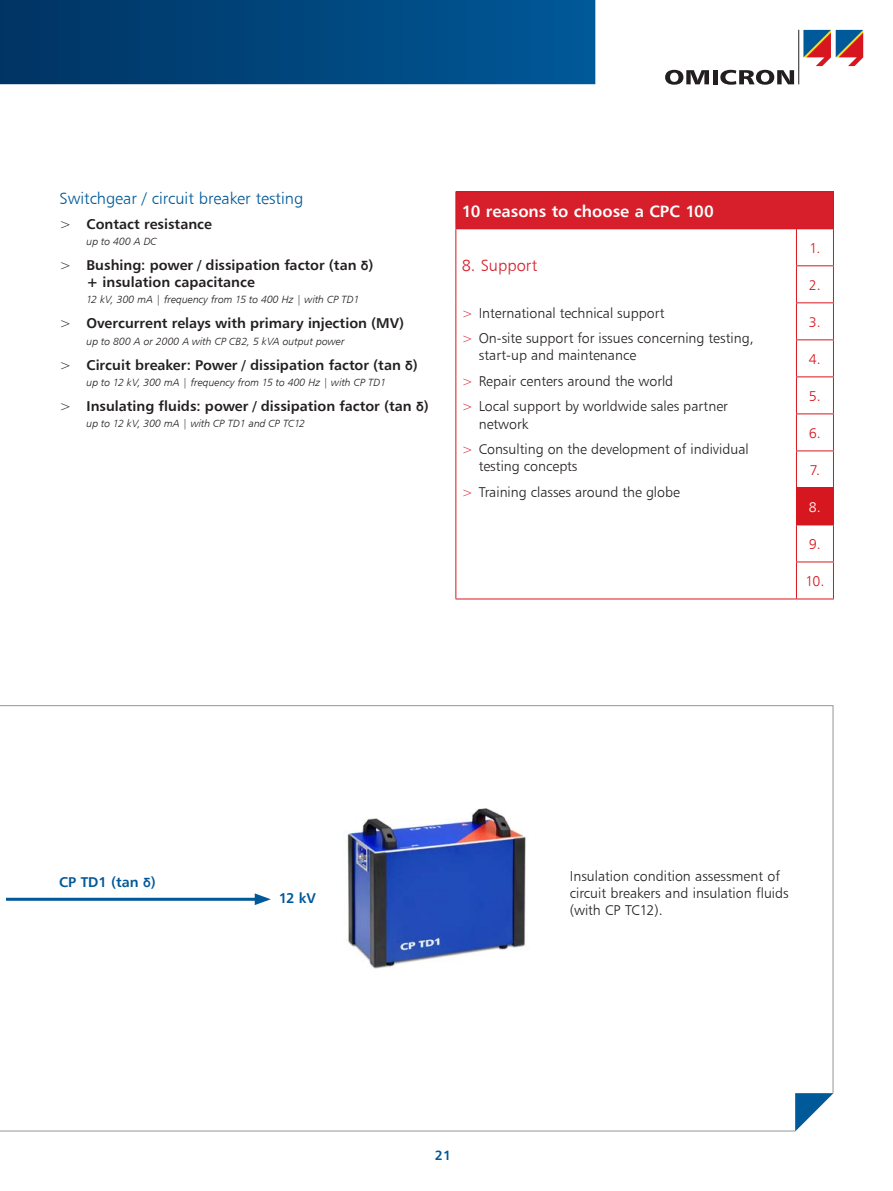
<style>
.page{position:relative;width:893px;height:1191px;background:#fff}
.page>*{position:absolute;margin:0;border:0;box-sizing:border-box;transform-origin:0 0}
.t1{font:16.5px "OMICRON";color:#005999}
.t2{font:700 16.5px "OMICRON";color:#fff}
.t3{font:16.5px "OMICRON";color:#d61f2b}
.t4{font:14.25px/25.7px "OMICRON";color:#231f20}
.t5{font:700 14.25px/16.5px "OMICRON";color:#231f20}
.t6{font:14.25px "OMICRON";color:#d7171f}
.t7{font:700 14.25px "OMICRON";color:#005999}
.t8{font:14.25px "OMICRON";color:#fff}
.t9{font:700 13.5px "OMICRON";color:#005999}
.t10{font:italic 10.5px "OMICRON";color:#231f20}
.s1{font-weight:400}
.s2{font-family:"Arial";font-size:12.75px}
.s3{font-size:13.5px;color:#d61f2b}
</style>
<div class="page">
<svg style="left:0;top:0;width:595px;height:85px;background:#02477e"></svg>
<svg style="left:665px;top:70px;width:44px;height:15px"></svg>
<div style="left:712px;top:70px;width:5px;height:14px;background:#231f20"></div>
<svg style="left:720px;top:70px;width:74px;height:15px"></svg>
<hr style="left:798px;top:30px;width:1px;height:54px;background:#231f20">
<svg style="left:803px;top:30px;width:60px;height:36px"></svg>
<svg style="left:0;top:705px;width:834px;height:426px"></svg>
<div style="left:456px;top:192px;width:377px;height:37px;background:#d61f2b"></div>
<div style="left:796px;top:488px;width:37px;height:37px;background:#d7171f"></div>
<hr style="left:833px;top:192px;width:1px;height:36px;background:#d7171f">
<hr style="left:455px;top:598px;width:341px;height:1px;background:#d7171f">
<hr style="left:455px;top:228px;width:341px;height:1px;background:#d7171f">
<hr style="left:796px;top:228px;width:38px;height:1px;background:#d7171f">
<hr style="left:455px;top:191px;width:341px;height:1px;background:#d7171f">
<hr style="left:455px;top:192px;width:1px;height:36px;background:#d7171f">
<hr style="left:796px;top:191px;width:38px;height:1px;background:#d7171f">
<hr style="left:455px;top:229px;width:1px;height:37px;background:#d7171f">
<hr style="left:455px;top:266px;width:1px;height:37px;background:#d7171f">
<hr style="left:455px;top:303px;width:1px;height:37px;background:#d7171f">
<hr style="left:455px;top:340px;width:1px;height:37px;background:#d7171f">
<hr style="left:455px;top:377px;width:1px;height:37px;background:#d7171f">
<hr style="left:455px;top:414px;width:1px;height:37px;background:#d7171f">
<hr style="left:455px;top:451px;width:1px;height:37px;background:#d7171f">
<hr style="left:455px;top:488px;width:1px;height:37px;background:#d7171f">
<hr style="left:455px;top:525px;width:1px;height:37px;background:#d7171f">
<hr style="left:455px;top:562px;width:1px;height:36px;background:#d7171f">
<hr style="left:796px;top:229px;width:1px;height:36px;background:#d7171f">
<hr style="left:833px;top:229px;width:1px;height:36px;background:#d7171f">
<hr style="left:796px;top:265px;width:38px;height:1px;background:#d7171f">
<hr style="left:796px;top:266px;width:1px;height:36px;background:#d7171f">
<hr style="left:833px;top:266px;width:1px;height:36px;background:#d7171f">
<hr style="left:796px;top:302px;width:38px;height:1px;background:#d7171f">
<hr style="left:796px;top:303px;width:1px;height:36px;background:#d7171f">
<hr style="left:833px;top:303px;width:1px;height:36px;background:#d7171f">
<hr style="left:796px;top:339px;width:38px;height:1px;background:#d7171f">
<hr style="left:796px;top:340px;width:1px;height:36px;background:#d7171f">
<hr style="left:833px;top:340px;width:1px;height:36px;background:#d7171f">
<hr style="left:796px;top:376px;width:38px;height:1px;background:#d7171f">
<hr style="left:796px;top:377px;width:1px;height:36px;background:#d7171f">
<hr style="left:833px;top:377px;width:1px;height:36px;background:#d7171f">
<hr style="left:796px;top:413px;width:38px;height:1px;background:#d7171f">
<hr style="left:796px;top:414px;width:1px;height:36px;background:#d7171f">
<hr style="left:833px;top:414px;width:1px;height:36px;background:#d7171f">
<hr style="left:796px;top:450px;width:38px;height:1px;background:#d7171f">
<hr style="left:796px;top:451px;width:1px;height:36px;background:#d7171f">
<hr style="left:833px;top:451px;width:1px;height:36px;background:#d7171f">
<hr style="left:796px;top:487px;width:38px;height:1px;background:#d7171f">
<hr style="left:833px;top:488px;width:1px;height:36px;background:#d7171f">
<hr style="left:796px;top:524px;width:38px;height:1px;background:#d7171f">
<hr style="left:796px;top:525px;width:1px;height:36px;background:#d7171f">
<hr style="left:833px;top:525px;width:1px;height:36px;background:#d7171f">
<hr style="left:796px;top:561px;width:38px;height:1px;background:#d7171f">
<hr style="left:796px;top:562px;width:1px;height:36px;background:#d7171f">
<hr style="left:833px;top:562px;width:1px;height:36px;background:#d7171f">
<hr style="left:796px;top:598px;width:38px;height:1px;background:#d7171f">
<p class="t1" style="left:60px;top:188px;width:245px">Switchgear / circuit breaker testing</p>
<p class="t5" style="left:60px;top:215px;width:154px"><span class="s1">&gt;</span> Contact resistance</p>
<p class="t10" style="left:87px;top:235px;width:72px">up to 400 A DC</p>
<p class="t5" style="left:87px;top:257px;width:289px;text-indent:-27px"><span class="s1">&gt;</span> Bushing: power / dissipation factor (tan <span class="s2">δ</span>) + insulation capacitance</p>
<p class="t10" style="left:87px;top:293px;width:275px">12 kV, 300 mA | frequency from 15 to 400 Hz | with CP TD1</p>
<p class="t5" style="left:60px;top:314px;width:346px"><span class="s1">&gt;</span> Overcurrent relays with primary injection (MV)</p>
<p class="t10" style="left:87px;top:334px;width:260px">up to 800 A or 2000 A with CP CB2, 5 kVA output power</p>
<p class="t5" style="left:60px;top:356px;width:360px"><span class="s1">&gt;</span> Circuit breaker: Power / dissipation factor (tan <span class="s2">δ</span>)</p>
<p class="t10" style="left:87px;top:376px;width:301px">up to 12 kV, 300 mA | frequency from 15 to 400 Hz | with CP TD1</p>
<p class="t5" style="left:60px;top:397px;width:371px"><span class="s1">&gt;</span> Insulating fluids: power / dissipation factor (tan <span class="s2">δ</span>)</p>
<p class="t10" style="left:87px;top:417px;width:220px">up to 12 kV, 300 mA | with CP TD1 and CP TC12</p>
<p class="t2" style="left:462px;top:200px;width:253px">10 reasons to choose a CPC 100</p>
<p class="t3" style="left:462px;top:256px;width:77px">8. Support</p>
<p class="t4" style="left:462px;top:299px;width:293px"><span class="s3">&gt;</span> International technical support<br><span class="s3">&gt;</span> On-site support for issues concerning testing,</p>
<p class="t4" style="left:462px;top:342px;width:268px;text-indent:17px">start-up and maintenance<br><span class="s3">&gt;</span> Repair centers around the world<br><span class="s3">&gt;</span> Local support by worldwide sales partner</p>
<p class="t4" style="left:462px;top:410px;width:288px;text-indent:17px">network<br><span class="s3">&gt;</span> Consulting on the development of individual</p>
<p class="t4" style="left:462px;top:453px;width:220px;text-indent:17px">testing concepts<br><span class="s3">&gt;</span> Training classes around the globe</p>
<p class="t6" style="left:809px;top:239px;width:12px">1.</p>
<p class="t6" style="left:809px;top:276px;width:13px">2.</p>
<p class="t6" style="left:809px;top:313px;width:13px">3.</p>
<p class="t6" style="left:809px;top:350px;width:13px">4.</p>
<p class="t6" style="left:809px;top:387px;width:13px">5.</p>
<p class="t6" style="left:809px;top:424px;width:13px">6.</p>
<p class="t6" style="left:810px;top:461px;width:12px">7.</p>
<p class="t8" style="left:809px;top:498px;width:13px">8.</p>
<p class="t6" style="left:809px;top:535px;width:13px">9.</p>
<p class="t6" style="left:805px;top:572px;width:21px">10.</p>
<p class="t7" style="left:59px;top:873px;width:98px">CP TD1 (tan <span class="s2">δ</span>)</p>
<p class="t7" style="left:279px;top:889px;width:39px">12 kV</p>
<p class="t9" style="left:435px;top:1146px;width:18px">21</p>
<p class="t4" style="left:570px;top:866px;width:220px;line-height:17.1px">Insulation condition assessment of circuit breakers and insulation fluids (with CP TC12).</p>
</div>
